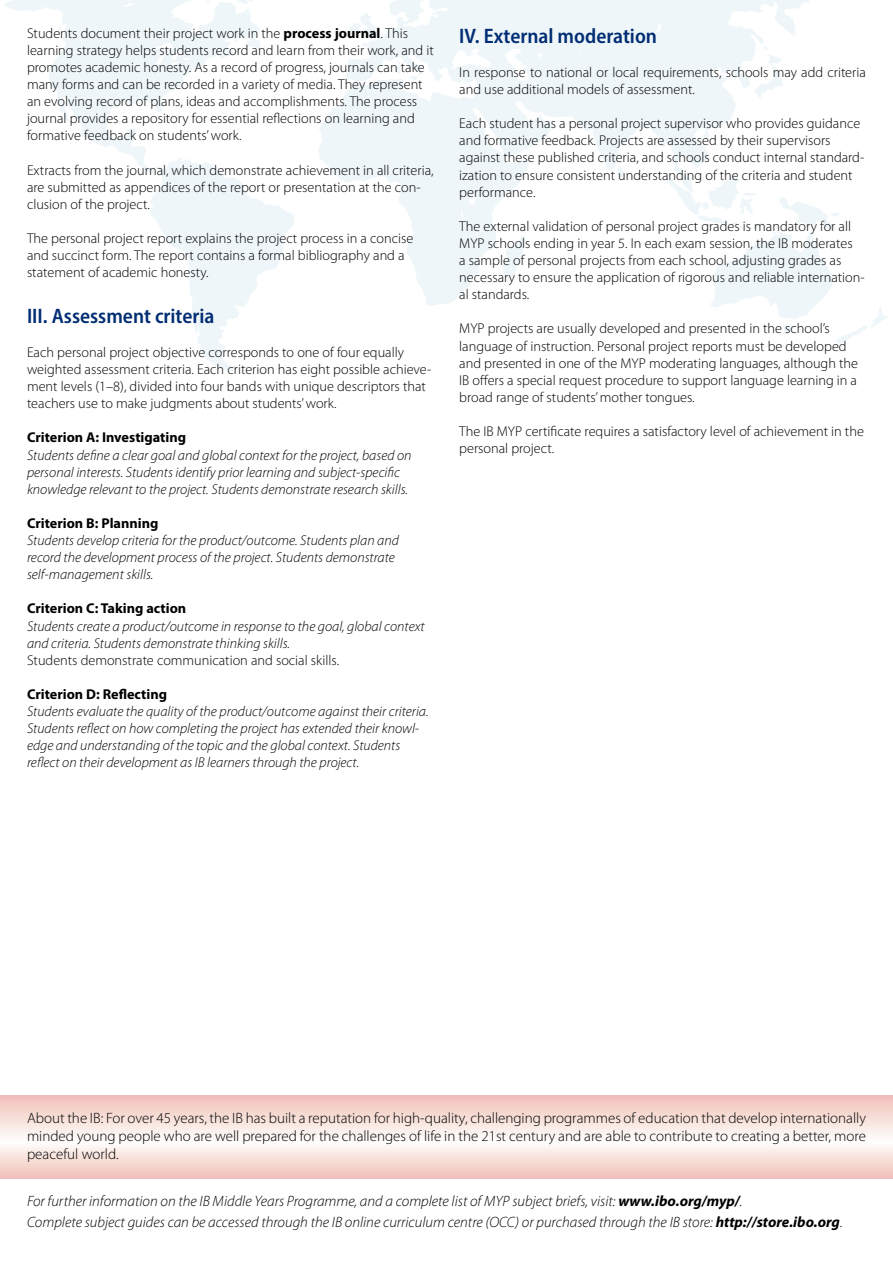
<style>
.page{position:relative;width:893px;height:1263px;background:#fff}
.page>*{position:absolute;margin:0;border:0;box-sizing:border-box;transform-origin:0 0}
.t1{font:600 semi-condensed 21px "Myriad Pro";color:#002d73}
.t2{font:300 15px/18px "Myriad Pro";color:#000;text-align:justify}
.t3{font:italic 300 15px/21px "Myriad Pro";color:#000}
.t4{font:300 14.25px/17.1px "Myriad Pro";color:#000}
.t5{font:italic 300 14.25px/17.1px "Myriad Pro";color:#000}
.t6{font:700 14.25px "Myriad Pro";color:#000}
.s1{font-weight:700}
</style>
<div class="page">
<svg style="left:318px;top:0;width:492px;height:306px;fill:#eef6f9"></svg>
<svg style="left:754px;top:46px;width:29px;height:52px"></svg>
<svg style="left:666px;top:172px;width:222px;height:171px"></svg>
<svg style="left:617px;top:166px;width:8px;height:12px"></svg>
<svg style="left:502px;top:235px;width:24px;height:42px"></svg>
<svg style="left:468px;top:84px;width:4px;height:4px"></svg>
<svg style="left:409px;top:75px;width:8px;height:5px"></svg>
<svg style="left:397px;top:61px;width:5px;height:14px"></svg>
<svg style="left:348px;top:13px;width:32px;height:26px"></svg>
<svg style="left:4px;top:0;width:290px;height:370px"></svg>
<svg style="left:206px;top:1px;width:4px;height:3px"></svg>
<svg style="left:58px;top:26px;width:3px;height:4px"></svg>
<svg style="left:0;top:1096px;width:893px;height:83px"></svg>
<p class="t4" style="left:27px;top:25px;width:408px">Students document their project work in the <span class="s1">process journal</span>. This learning strategy helps students record and learn from their work, and it promotes academic honesty. As a record of progress, journals can take many forms and can be recorded in a variety of media. They represent an evolving record of plans, ideas and accomplishments. The process journal provides a repository for essential reflections on learning and formative feedback on students’ work.</p>
<p class="t4" style="left:27px;top:161px;width:408px">Extracts from the journal, which demonstrate achievement in all criteria, are submitted as appendices of the report or presentation at the con&shy;clusion of the project.</p>
<p class="t4" style="left:27px;top:230px;width:388px">The personal project report explains the project process in a concise and succinct form. The report contains a formal bibliography and a statement of academic honesty.</p>
<h1 class="t1" style="left:27px;top:302px;width:189px">III. Assessment criteria</h1>
<p class="t4" style="left:27px;top:344px;width:406px">Each personal project objective corresponds to one of four equally weighted assessment criteria. Each criterion has eight possible achieve&shy;ment levels (1–8), divided into four bands with unique descriptors that teachers use to make judgments about students’ work.</p>
<p class="t6" style="left:27px;top:428px;width:161px">Criterion A: Investigating</p>
<p class="t5" style="left:27px;top:446px;width:386px">Students define a clear goal and global context for the project, based on personal interests. Students identify prior learning and subject-specific knowledge relevant to the project. Students demonstrate research skills.</p>
<p class="t6" style="left:27px;top:514px;width:133px">Criterion B: Planning</p>
<p class="t5" style="left:27px;top:532px;width:373px">Students develop criteria for the product/outcome. Students plan and record the development process of the project. Students demonstrate self-management skills.</p>
<p class="t6" style="left:27px;top:599px;width:161px">Criterion C: Taking action</p>
<p class="t5" style="left:27px;top:617px;width:399px">Students create a product/outcome in response to the goal, global context and criteria. Students demonstrate thinking skills.</p>
<p class="t4" style="left:27px;top:652px;width:314px">Students demonstrate communication and social skills.</p>
<p class="t6" style="left:27px;top:685px;width:142px">Criterion D: Reflecting</p>
<p class="t5" style="left:27px;top:703px;width:403px">Students evaluate the quality of the product/outcome against their criteria.<br>Students reflect on how completing the project has extended their knowl&shy;edge and understanding of the topic and the global context. Students reflect on their development as IB learners through the project.</p>
<h1 class="t1" style="left:459px;top:23px;width:199px">IV. External moderation</h1>
<p class="t4" style="left:459px;top:64px;width:408px">In response to national or local requirements, schools may add criteria and use additional models of assessment.</p>
<p class="t4" style="left:459px;top:115px;width:407px">Each student has a personal project supervisor who provides guidance and formative feedback. Projects are assessed by their supervisors against these published criteria, and schools conduct internal standard&shy;ization to ensure consistent understanding of the criteria and student performance.</p>
<p class="t4" style="left:459px;top:218px;width:407px">The external validation of personal project grades is mandatory for all MYP schools ending in year 5. In each exam session, the IB moderates<br>a sample of personal projects from each school, adjusting grades as necessary to ensure the application of rigorous and reliable internation&shy;al standards.</p>
<p class="t4" style="left:459px;top:320px;width:400px">MYP projects are usually developed and presented in the school’s language of instruction. Personal project reports must be developed and presented in one of the MYP moderating languages, although the IB offers a special request procedure to support language learning in a broad range of students’ mother tongues.</p>
<p class="t4" style="left:459px;top:423px;width:406px">The IB MYP certificate requires a satisfactory level of achievement in the personal project.</p>
<p class="t2" style="left:27px;top:1109px;width:840px">About the IB: For over 45 years, the IB has built a reputation for high-quality, challenging programmes of education that develop internationally minded young people who are well prepared for the challenges of life in the 21st century and are able to contribute to creating a better, more peaceful world.</p>
<p class="t3" style="left:27px;top:1190px;width:817px">For further information on the IB Middle Years Programme, and a complete list of MYP subject briefs, visit: <span class="s1">www.ibo.org/myp/</span>.<br>Complete subject guides can be accessed through the IB online curriculum centre (OCC) or purchased through the IB store: <span class="s1">http://store.ibo.org</span>.</p>
</div>
